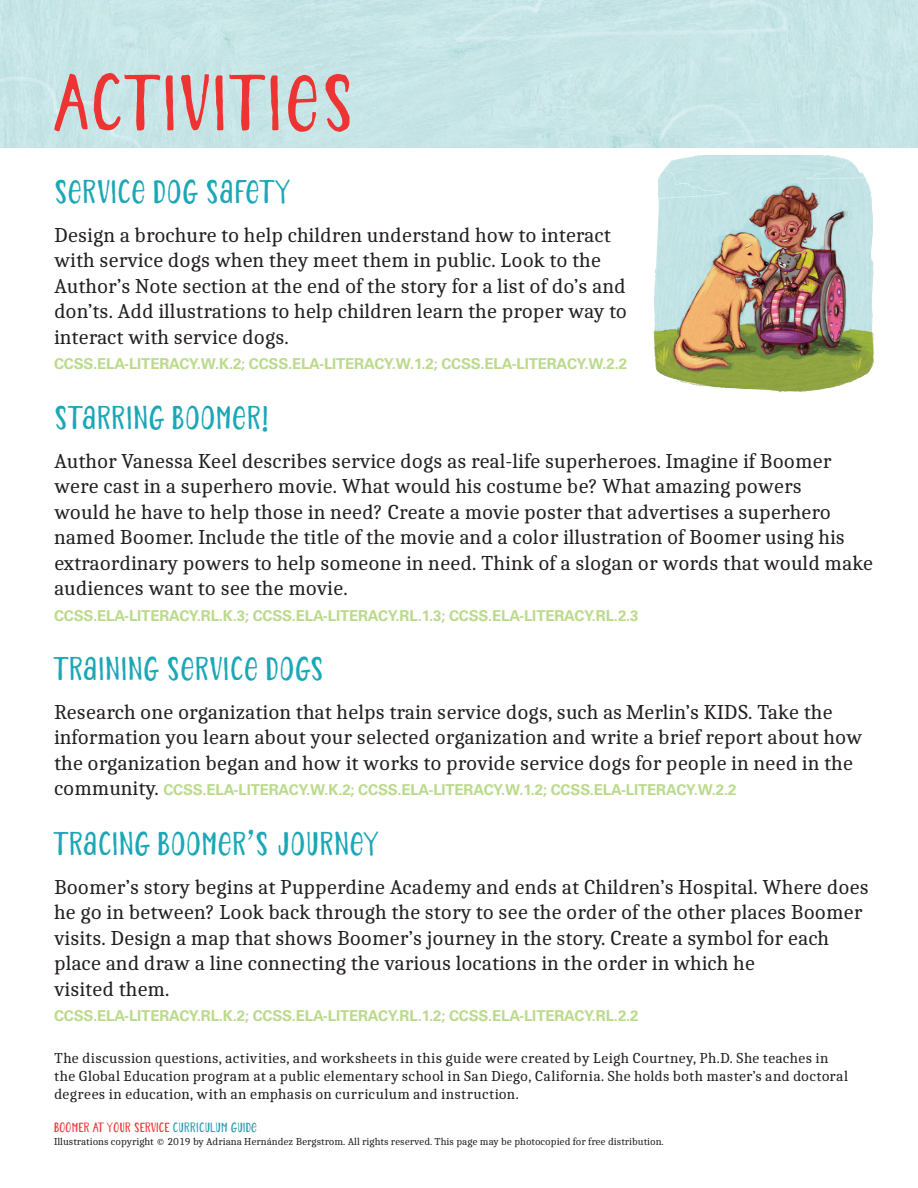
<style>
.page{position:relative;width:918px;height:1188px;background:#fff}
.page>*{position:absolute;margin:0;border:0;box-sizing:border-box;transform-origin:0 0}
.MOREMain_Head{font:79.5px "Portena Help Forest";letter-spacing:.04em;color:#ee3432}
.Smaller_Littler_head{font:33px "Portena Help Forest";letter-spacing:.03em;color:#1ba7b6}
.List_Paragraph{font:21px/25.5px "Caladea";color:#231f20}
.List_Paragraph-2{font:700 15px "Univers LT Std";letter-spacing:-.01em;color:#bbda8c}
.Leigh_Info{font:15px/18px "Caladea";letter-spacing:.015em;color:#231f20}
.t1{font:13.5px "Portena Help Forest";letter-spacing:.02em;color:#ee3432}
.t2{font:10.5px "Caladea";color:#231f20}
.s1{font-family:"Caladea";font-weight:400;font-size:21px;color:#231f20}
.s2{color:#2a9bae}
</style>
<div class="page">
<div style="left:0;top:0;width:918px;height:148px;background:#c7e5e6"></div>
<img style="left:653px;top:155px;width:222px;height:237px">
<p class="MOREMain_Head" style="left:54px;top:56px;width:301px">ACTIVITIES</p>
<p class="Smaller_Littler_head" style="left:54px;top:172px;width:237px">SERVICE DOG SAFETY</p>
<p class="List_Paragraph" style="left:54px;top:222px;width:575px">Design a brochure to help children understand how to interact with service dogs when they meet them in public. Look to the Author’s Note section at the end of the story for a list of do’s and don’ts. Add illustrations to help children learn the proper way to interact with service dogs.</p>
<p class="List_Paragraph-2" style="left:54px;top:355px;width:575px">CCSS.ELA-LITERACY.W.K.2; CCSS.ELA-LITERACY.W.1.2; CCSS.ELA-LITERACY.W.2.2</p>
<p class="Smaller_Littler_head" style="left:54px;top:398px;width:216px">STARRING BOOMER!</p>
<p class="List_Paragraph" style="left:54px;top:447px;width:821px">Author Vanessa Keel describes service dogs as real-life superheroes. Imagine if Boomer were cast in a superhero movie. What would his costume be? What amazing powers<br>would he have to help those in need? Create a movie poster that advertises a superhero named Boomer. Include the title of the movie and a color illustration of Boomer using his extraordinary powers to help someone in need. Think of a slogan or words that would make audiences want to see the movie.</p>
<p class="List_Paragraph-2" style="left:54px;top:607px;width:586px">CCSS.ELA-LITERACY.RL.K.3; CCSS.ELA-LITERACY.RL.1.3; CCSS.ELA-LITERACY.RL.2.3</p>
<p class="Smaller_Littler_head" style="left:54px;top:649px;width:271px">TRAINING SERVICE DOGS</p>
<p class="List_Paragraph" style="left:54px;top:699px;width:810px">Research one organization that helps train service dogs, such as Merlin’s KIDS. Take the information you learn about your selected organization and write a brief report about how the organization began and how it works to provide service dogs for people in need in the</p>
<p class="List_Paragraph-2" style="left:54px;top:781px;width:684px"><span class="s1">community.</span> CCSS.ELA-LITERACY.W.K.2; CCSS.ELA-LITERACY.W.1.2; CCSS.ELA-LITERACY.W.2.2</p>
<p class="Smaller_Littler_head" style="left:54px;top:824px;width:326px">TRACING BOOMER’S JOURNEY</p>
<p class="List_Paragraph" style="left:54px;top:873px;width:816px">Boomer’s story begins at Pupperdine Academy and ends at Children’s Hospital. Where does he go in between? Look back through the story to see the order of the other places Boomer visits. Design a map that shows Boomer’s journey in the story. Create a symbol for each place and draw a line connecting the various locations in the order in which he<br>visited them.</p>
<p class="List_Paragraph-2" style="left:54px;top:1007px;width:586px">CCSS.ELA-LITERACY.RL.K.2; CCSS.ELA-LITERACY.RL.1.2; CCSS.ELA-LITERACY.RL.2.2</p>
<p class="Leigh_Info" style="left:54px;top:1049px;width:796px">The discussion questions, activities, and worksheets in this guide were created by Leigh Courtney, Ph.D. She teaches in the Global Education program at a public elementary school in San Diego, California. She holds both master’s and doctoral degrees in education, with an emphasis on curriculum and instruction.</p>
<p class="t1" style="left:54px;top:1120px;width:204px">BOOMER AT YOUR SERVICE <span class="s2">CURRICULUM GUIDE</span></p>
<p class="t2" style="left:54px;top:1135px;width:611px">Illustrations copyright © 2019 by Adriana Hernández Bergstrom. All rights reserved. This page may be photocopied for free distribution.</p>
</div>
